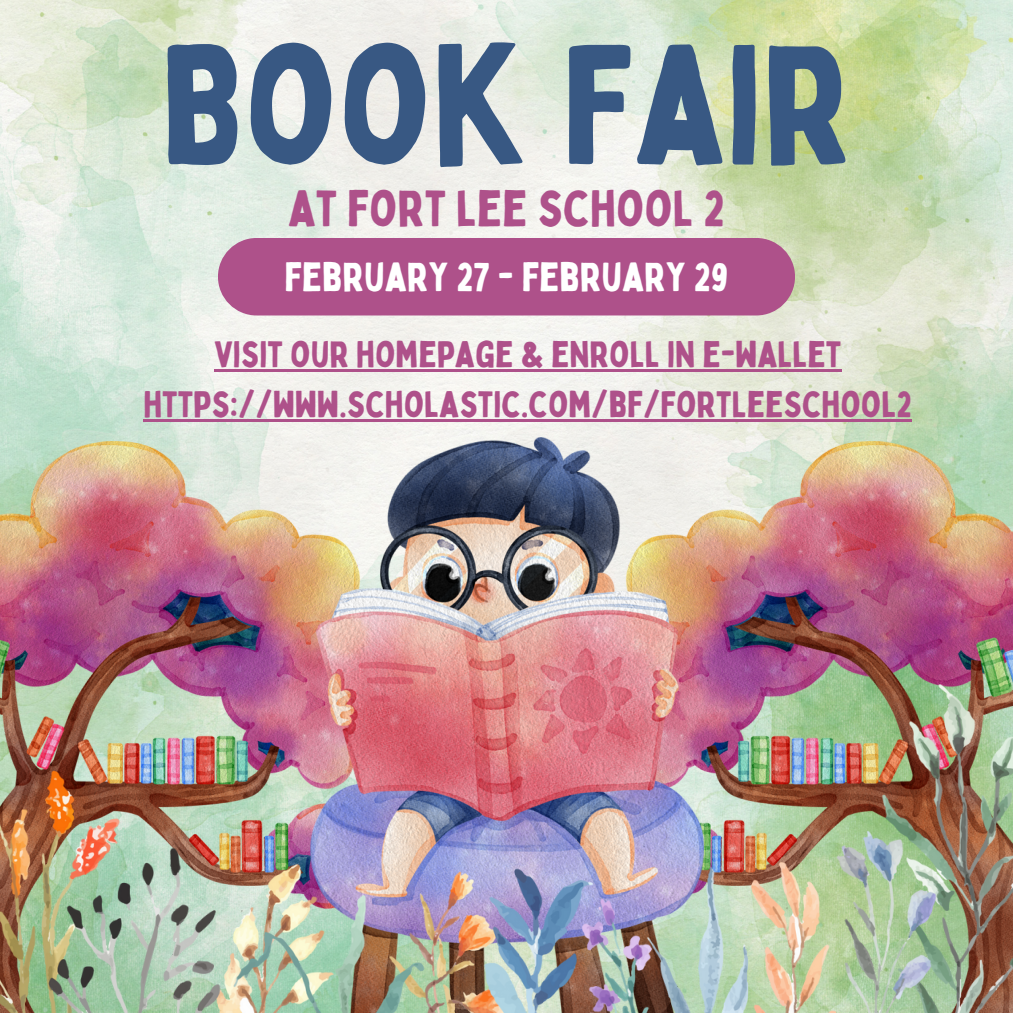
<style>
.page{position:relative;width:1013px;height:1013px;background:#fff}
.page>*{position:absolute;margin:0;border:0;box-sizing:border-box;transform-origin:0 0}
.t1{font:165.38px "Bobby Jones";color:#385883}
.t2{font:49.88px "Bobby Jones";color:#ae518a}
.t3{font:39.88px "Bobby Jones";color:#fff}
.t4{font:36.12px "Bobby Jones";color:#ae518a}
</style>
<div class="page">
<img style="left:0;top:0;width:1012px;height:442px">
<img style="left:703px;top:442px;width:309px;height:242px">
<img style="left:0;top:442px;width:310px;height:242px">
<img style="left:310px;top:437px;width:393px;height:247px">
<img style="left:0;top:684px;width:1012px;height:328px">
<div style="left:218px;top:238px;width:577px;height:77px;background:#ae518a;border-radius:39px"></div>
<hr style="left:214px;top:369px;width:627px;height:3px;background:#ae518a">
<hr style="left:143px;top:419px;width:768px;height:3px;background:#ae518a">
<p class="t1" style="left:161px;top:1px;width:693px">BOOK FAIR</p>
<p class="t2" style="left:288px;top:177px;width:438px">AT FORT LEE SCHOOL 2</p>
<p class="t3" style="left:284px;top:252px;width:445px">FEBRUARY 27 - FEBRUARY 29</p>
<p class="t4" style="left:214px;top:332px;width:628px">VISIT OUR HOMEPAGE &amp; ENROLL IN E-WALLET</p>
<p class="t4" style="left:143px;top:382px;width:770px">HTTPS://WWW.SCHOLASTIC.COM/BF/FORTLEESCHOOL2</p>
</div>
